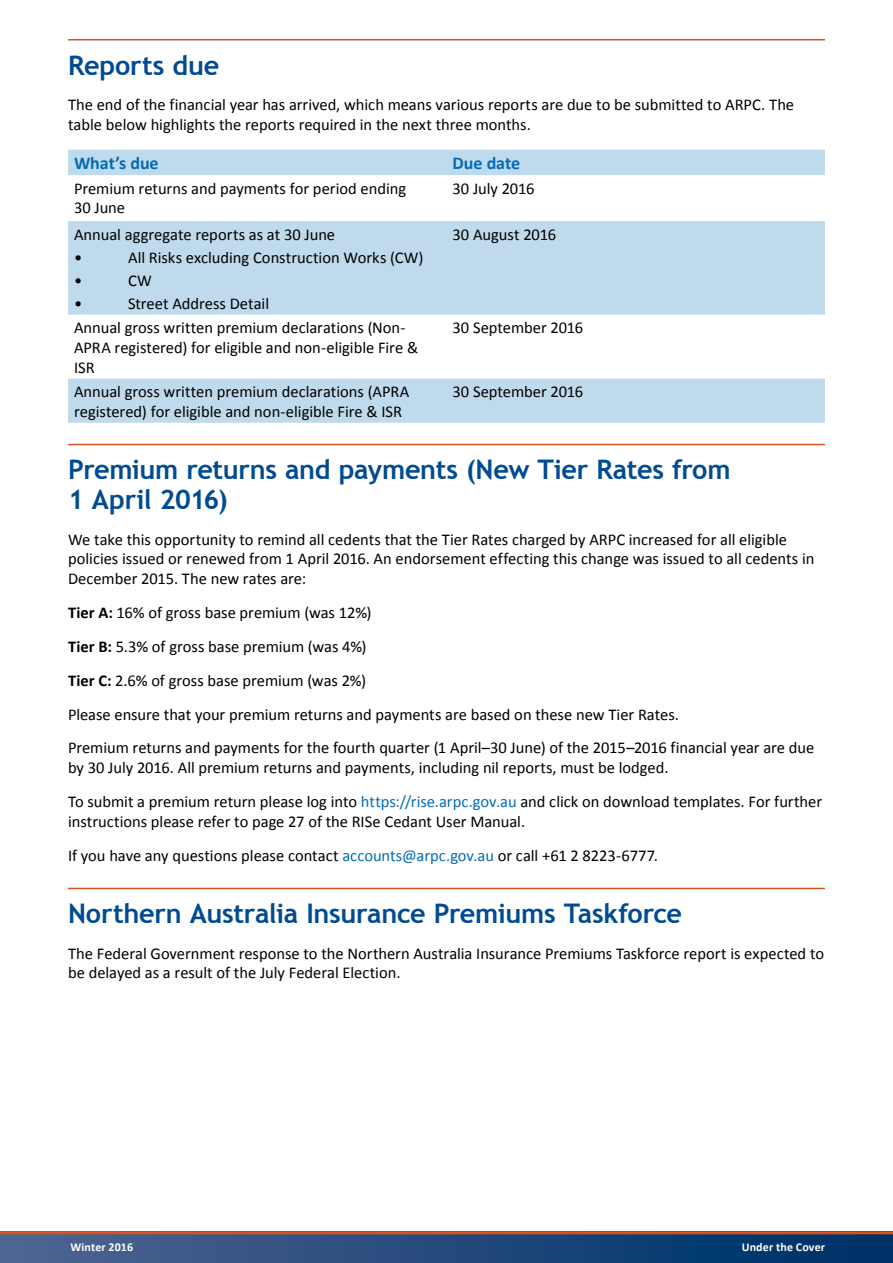
<style>
.page{position:relative;width:893px;height:1263px;background:#fff}
.page>*{position:absolute;margin:0;border:0;box-sizing:border-box;transform-origin:0 0}
.t1{font:700 27px/30px "Trebuchet MS";letter-spacing:-.01em;color:#004b91}
.t2{font:700 18px "Calibri";letter-spacing:-.005em;color:#036cb6}
.t3{font:16.5px/19.8px "Calibri";color:#000}
.t4{font:700 12px "Calibri";letter-spacing:.015em;color:#fff}
.s1{font-weight:700}
.s2{color:#036cb6}
</style>
<div class="page">
<div style="left:0;top:1231px;width:893px;height:32px;background:linear-gradient(to right,#516593,#002f65)"></div>
<hr style="left:0;top:1231px;width:893px;height:3px;background:#d9531e">
<hr style="left:68px;top:39px;width:757px;height:1px;background:#d9531e">
<div style="left:68px;top:150px;width:757px;height:25px;background:#c0daed"></div>
<svg style="left:68px;top:221px;width:757px;height:202px;fill:#c0daed"></svg>
<hr style="left:68px;top:444px;width:757px;height:1px;background:#d9531e">
<hr style="left:68px;top:888px;width:757px;height:1px;background:#d9531e">
<h1 class="t1" style="left:68px;top:50px;width:153px">Reports due</h1>
<p class="t3" style="left:68px;top:94px;width:728px">The end of the financial year has arrived, which means various reports are due to be submitted to ARPC. The table below highlights the reports required in the next three months.</p>
<p class="t2" style="left:74px;top:152px;width:86px">What’s due</p>
<p class="t2" style="left:452px;top:152px;width:69px">Due date</p>
<p class="t3" style="left:74px;top:178px;width:334px">Premium returns and payments for period ending<br>30 June</p>
<p class="t3" style="left:452px;top:178px;width:84px">30 July 2016</p>
<p class="t3" style="left:74px;top:223px;width:263px;line-height:23.1px">Annual aggregate reports as at 30 June •</p>
<p class="t3" style="left:452px;top:224px;width:105px">30 August 2016</p>
<p class="t3" style="left:128px;top:247px;width:297px">All Risks excluding Construction Works (CW)</p>
<p class="t3" style="left:74px;top:270px;width:10px">•</p>
<p class="t3" style="left:128px;top:270px;width:25px">CW</p>
<p class="t3" style="left:74px;top:293px;width:10px">•</p>
<p class="t3" style="left:128px;top:293px;width:143px">Street Address Detail</p>
<p class="t3" style="left:74px;top:318px;width:346px">Annual gross written premium declarations (Non-<br>APRA registered) for eligible and non-eligible Fire &amp;<br>ISR</p>
<p class="t3" style="left:452px;top:318px;width:132px">30 September 2016</p>
<p class="t3" style="left:74px;top:382px;width:337px">Annual gross written premium declarations (APRA registered) for eligible and non-eligible Fire &amp; ISR</p>
<p class="t3" style="left:452px;top:382px;width:132px">30 September 2016</p>
<h1 class="t1" style="left:68px;top:455px;width:664px">Premium returns and payments (New Tier Rates from<br>1 April 2016)</h1>
<p class="t3" style="left:68px;top:529px;width:748px">We take this opportunity to remind all cedents that the Tier Rates charged by ARPC increased for all eligible policies issued or renewed from 1 April 2016. An endorsement effecting this change was issued to all cedents in<br>December 2015. The new rates are:</p>
<p class="t3" style="left:68px;top:596px;width:748px;line-height:33.9px"><span class="s1">Tier A:</span> 16% of gross base premium (was 12%)<br><span class="s1">Tier B:</span> 5.3% of gross base premium (was 4%)<br><span class="s1">Tier C:</span> 2.6% of gross base premium (was 2%)<br>Please ensure that your premium returns and payments are based on these new Tier Rates.<br>Premium returns and payments for the fourth quarter (1 April–30 June) of the 2015–2016 financial year are due</p>
<p class="t3" style="left:68px;top:751px;width:756px;line-height:33.9px">by 30 July 2016. All premium returns and payments, including nil reports, must be lodged.<br>To submit a premium return please log into <span class="s2">https://rise.arpc.gov.au</span> and click on download templates. For further</p>
<p class="t3" style="left:68px;top:804px;width:591px;line-height:33.8px">instructions please refer to page 27 of the RISe Cedant User Manual.<br>If you have any questions please contact <span class="s2">accounts@arpc.gov.au</span> or call +61 2 8223-6777.</p>
<h1 class="t1" style="left:68px;top:899px;width:616px">Northern Australia Insurance Premiums Taskforce</h1>
<p class="t3" style="left:68px;top:943px;width:758px">The Federal Government response to the Northern Australia Insurance Premiums Taskforce report is expected to be delayed as a result of the July Federal Election.</p>
<p class="t4" style="left:70px;top:1239px;width:64px">Winter 2016</p>
<p class="t4" style="left:742px;top:1239px;width:85px">Under the Cover</p>
</div>
